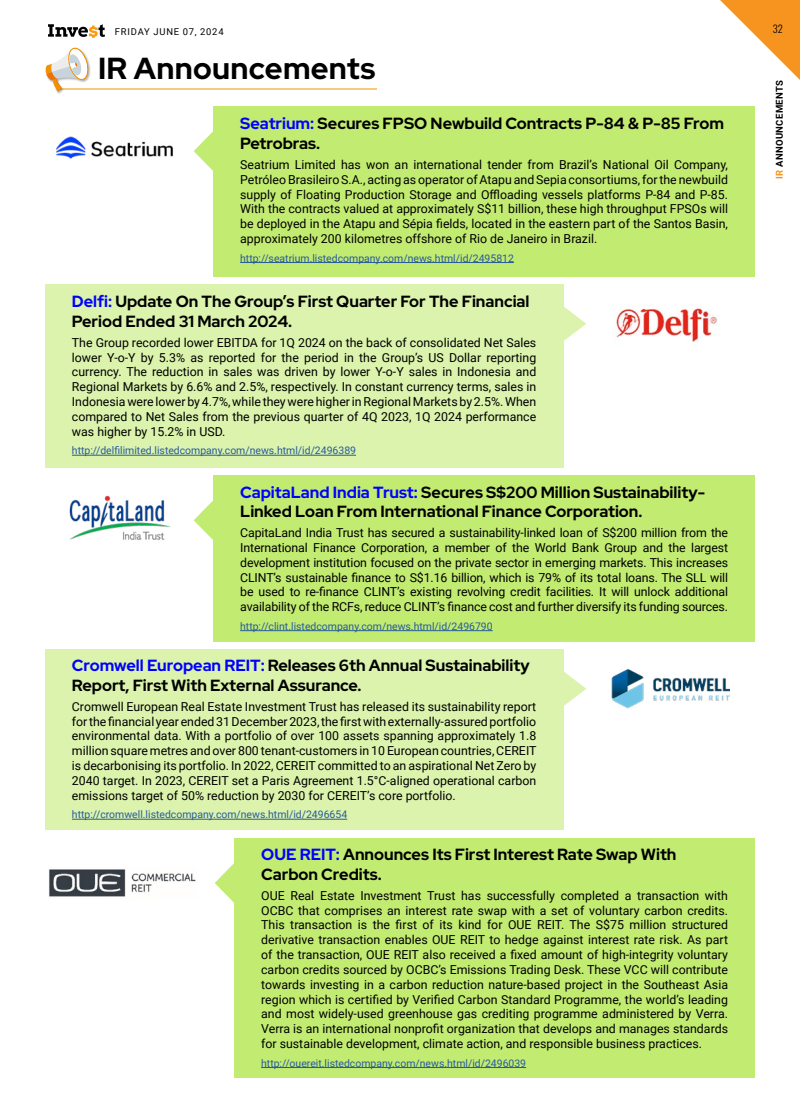
<style>
.page{position:relative;width:800px;height:1120px;background:#fff}
.page>*{position:absolute;margin:0;border:0;box-sizing:border-box;transform-origin:0 0}
.t1{font:700 30.4px "Red Hat Display";letter-spacing:.01em;color:#000}
.t2{font:700 16.2px/19.4px "Red Hat Display";color:#000}
.t3{font:12.4px/14.8px "Roboto";color:#000;text-align:justify}
.t4{font:10.5px "Roboto";color:#275b9b}
.t5{font:10.3px "Oswald";color:#000}
.t6{font:700 9.5px "Roboto";letter-spacing:.035em;color:#000}
.t7{font:9.4px "Roboto";letter-spacing:.085em;color:#000}
.s1{color:#f7941f}
.s2{color:#00f}
</style>
<div class="page">
<div style="left:213px;top:106px;width:542px;height:171px;background:#c2eb71"></div>
<svg style="left:194px;top:131px;width:19px;height:40px"></svg>
<hr style="left:240px;top:262px;width:274px;height:1px;background:#275b9b">
<div style="left:45px;top:284px;width:518px;height:184px;background:#dbf3ac"></div>
<svg style="left:563px;top:304px;width:23px;height:40px"></svg>
<hr style="left:72px;top:455px;width:284px;height:1px;background:#275b9b">
<div style="left:213px;top:476px;width:542px;height:166px;background:#c2eb71"></div>
<svg style="left:194px;top:500px;width:19px;height:40px"></svg>
<hr style="left:240px;top:630px;width:253px;height:1px;background:#275b9b">
<div style="left:45px;top:649px;width:518px;height:181px;background:#dbf3ac"></div>
<svg style="left:563px;top:669px;width:23px;height:40px"></svg>
<hr style="left:72px;top:819px;width:275px;height:1px;background:#275b9b">
<div style="left:234px;top:838px;width:521px;height:240px;background:#c2eb71"></div>
<svg style="left:215px;top:863px;width:19px;height:40px"></svg>
<hr style="left:261px;top:1067px;width:265px;height:1px;background:#275b9b">
<img style="left:56px;top:136px;width:117px;height:23px">
<img style="left:616px;top:308px;width:101px;height:34px">
<img style="left:69px;top:495px;width:102px;height:45px">
<img style="left:612px;top:669px;width:118px;height:40px">
<img style="left:49px;top:869px;width:147px;height:28px">
<svg style="left:48px;top:24px;width:57px;height:14px"></svg>
<svg style="left:720px;top:0;width:80px;height:80px"></svg>
<hr style="left:59px;top:88px;width:318px;height:2px;background:#f39200">
<div style="left:45px;top:47px;width:46px;height:48px;background:#000;opacity:.3"></div>
<svg style="left:45px;top:47px;width:45px;height:44px"></svg>
<p class="t7" style="left:115px;top:25px;width:110px">FRIDAY JUNE 07, 2024</p>
<p class="t5" style="left:773px;top:19px;width:12px">32</p>
<h1 class="t1" style="left:98px;top:49px;width:279px">IR Announcements</h1>
<p class="t6" style="left:773px;top:179px;width:100px;rotate:-90deg"><span class="s1">IR</span> ANNOUNCEMENTS</p>
<h2 class="t2" style="left:240px;top:114px;width:485px"><span class="s2">Seatrium:</span> Secures FPSO Newbuild Contracts P-84 &amp; P-85 From<br>Petrobras.</h2>
<p class="t3" style="left:240px;top:157px;width:489px">Seatrium Limited has won an international tender from Brazil’s National Oil Company, Petróleo Brasileiro S.A., acting as operator of Atapu and Sepia consortiums, for the newbuild supply of Floating Production Storage and Offloading vessels platforms P-84 and P-85.<br>With the contracts valued at approximately S$11 billion, these high throughput FPSOs will be deployed in the Atapu and Sépia fields, located in the eastern part of the Santos Basin, approximately 200 kilometres offshore of Rio de Janeiro in Brazil.</p>
<p class="t4" style="left:240px;top:251px;width:275px">http://seatrium.listedcompany.com/news.html/id/2495812</p>
<h2 class="t2" style="left:72px;top:291px;width:459px"><span class="s2">Delfi:</span> Update On The Group’s First Quarter For The Financial<br>Period Ended 31 March 2024.</h2>
<p class="t3" style="left:72px;top:335px;width:466px">The Group recorded lower EBITDA for 1Q 2024 on the back of consolidated Net Sales lower Y-o-Y by 5.3% as reported for the period in the Group’s US Dollar reporting currency. The reduction in sales was driven by lower Y-o-Y sales in Indonesia and Regional Markets by 6.6% and 2.5%, respectively. In constant currency terms, sales in Indonesia were lower by 4.7%, while they were higher in Regional Markets by 2.5%. When compared to Net Sales from the previous quarter of 4Q 2023, 1Q 2024 performance was higher by 15.2% in USD.</p>
<p class="t4" style="left:72px;top:443px;width:286px">http://delfilimited.listedcompany.com/news.html/id/2496389</p>
<h2 class="t2" style="left:240px;top:482px;width:466px"><span class="s2">CapitaLand India Trust:</span> Secures S$200 Million Sustainability-<br>Linked Loan From International Finance Corporation.</h2>
<p class="t3" style="left:240px;top:525px;width:489px">CapitaLand India Trust has secured a sustainability-linked loan of S$200 million from the International Finance Corporation, a member of the World Bank Group and the largest development institution focused on the private sector in emerging markets. This increases CLINT’s sustainable finance to S$1.16 billion, which is 79% of its total loans. The SLL will be used to re-finance CLINT’s existing revolving credit facilities. It will unlock additional availability of the RCFs, reduce CLINT’s finance cost and further diversify its funding sources.</p>
<p class="t4" style="left:240px;top:619px;width:254px">http://clint.listedcompany.com/news.html/id/2496790</p>
<h2 class="t2" style="left:72px;top:655px;width:459px"><span class="s2">Cromwell European REIT:</span> Releases 6th Annual Sustainability<br>Report, First With External Assurance.</h2>
<p class="t3" style="left:72px;top:699px;width:466px">Cromwell European Real Estate Investment Trust has released its sustainability report for the financial year ended 31 December 2023, the first with externally-assured portfolio environmental data. With a portfolio of over 100 assets spanning approximately 1.8 million square metres and over 800 tenant-customers in 10 European countries, CEREIT is decarbonising its portfolio. In 2022, CEREIT committed to an aspirational Net Zero by 2040 target. In 2023, CEREIT set a Paris Agreement 1.5°C-aligned operational carbon emissions target of 50% reduction by 2030 for CEREIT’s core portfolio.</p>
<p class="t4" style="left:72px;top:807px;width:277px">http://cromwell.listedcompany.com/news.html/id/2496654</p>
<h2 class="t2" style="left:261px;top:844px;width:417px"><span class="s2">OUE REIT:</span> Announces Its First Interest Rate Swap With<br>Carbon Credits.</h2>
<p class="t3" style="left:261px;top:888px;width:468px">OUE Real Estate Investment Trust has successfully completed a transaction with OCBC that comprises an interest rate swap with a set of voluntary carbon credits.<br>This transaction is the first of its kind for OUE REIT. The S$75 million structured derivative transaction enables OUE REIT to hedge against interest rate risk. As part of the transaction, OUE REIT also received a fixed amount of high-integrity voluntary carbon credits sourced by OCBC’s Emissions Trading Desk. These VCC will contribute towards investing in a carbon reduction nature-based project in the Southeast Asia region which is certified by Verified Carbon Standard Programme, the world’s leading and most widely-used greenhouse gas crediting programme administered by Verra.<br>Verra is an international nonprofit organization that develops and manages standards for sustainable development, climate action, and responsible business practices.</p>
<p class="t4" style="left:261px;top:1056px;width:266px">http://ouereit.listedcompany.com/news.html/id/2496039</p>
</div>
